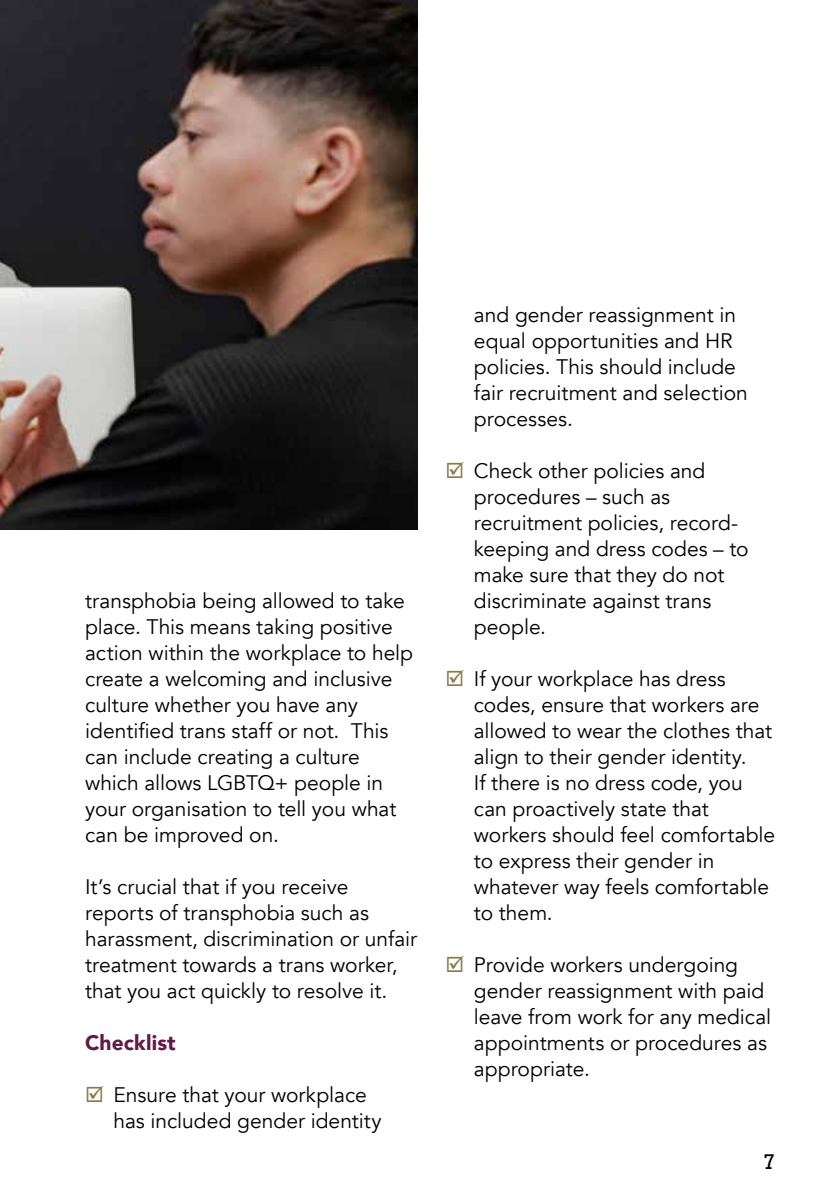
<style>
.page{position:relative;width:840px;height:1191px;background:#fff}
.page>*{position:absolute;margin:0;border:0;box-sizing:border-box;transform-origin:0 0}
.t1{font:21px/26px "Avenir";color:#000}
.t2{font:900 21px "Avenir";letter-spacing:.01em;color:#63184a}
.t3{font:20px "Rockwell";color:#000}
.s1{color:#867b49}
</style>
<div class="page">
<img style="left:0;top:0;width:417px;height:530px">
<p class="t1" style="left:85px;top:588px;width:329px">transphobia being allowed to take place. This means taking positive action within the workplace to help create a welcoming and inclusive culture whether you have any identified trans staff or not. This can include creating a culture which allows LGBTQ+ people in your organisation to tell you what can be improved on.</p>
<p class="t1" style="left:85px;top:874px;width:333px">It’s crucial that if you receive reports of transphobia such as harassment, discrimination or unfair treatment towards a trans worker, that you act quickly to resolve it.</p>
<p class="t2" style="left:85px;top:1024px;width:92px">Checklist</p>
<p class="t1" style="left:113px;top:1082px;width:269px;text-indent:-28px"><span class="s1">☑</span> Ensure that your workplace has included gender identity</p>
<p class="t1" style="left:473px;top:302px;width:275px">and gender reassignment in equal opportunities and HR policies. This should include fair recruitment and selection processes.</p>
<p class="t1" style="left:473px;top:458px;width:276px;text-indent:-28px"><span class="s1">☑</span> Check other policies and procedures – such as recruitment policies, record&shy;keeping and dress codes – to make sure that they do not discriminate against trans people.</p>
<p class="t1" style="left:473px;top:666px;width:303px;text-indent:-28px"><span class="s1">☑</span> If your workplace has dress codes, ensure that workers are allowed to wear the clothes that align to their gender identity.<br>If there is no dress code, you can proactively state that workers should feel comfortable to express their gender in whatever way feels comfortable to them.</p>
<p class="t1" style="left:473px;top:952px;width:298px;text-indent:-28px"><span class="s1">☑</span> Provide workers undergoing gender reassignment with paid leave from work for any medical appointments or procedures as appropriate.</p>
<p class="t3" style="left:763px;top:1149px;width:13px">7</p>
</div>
